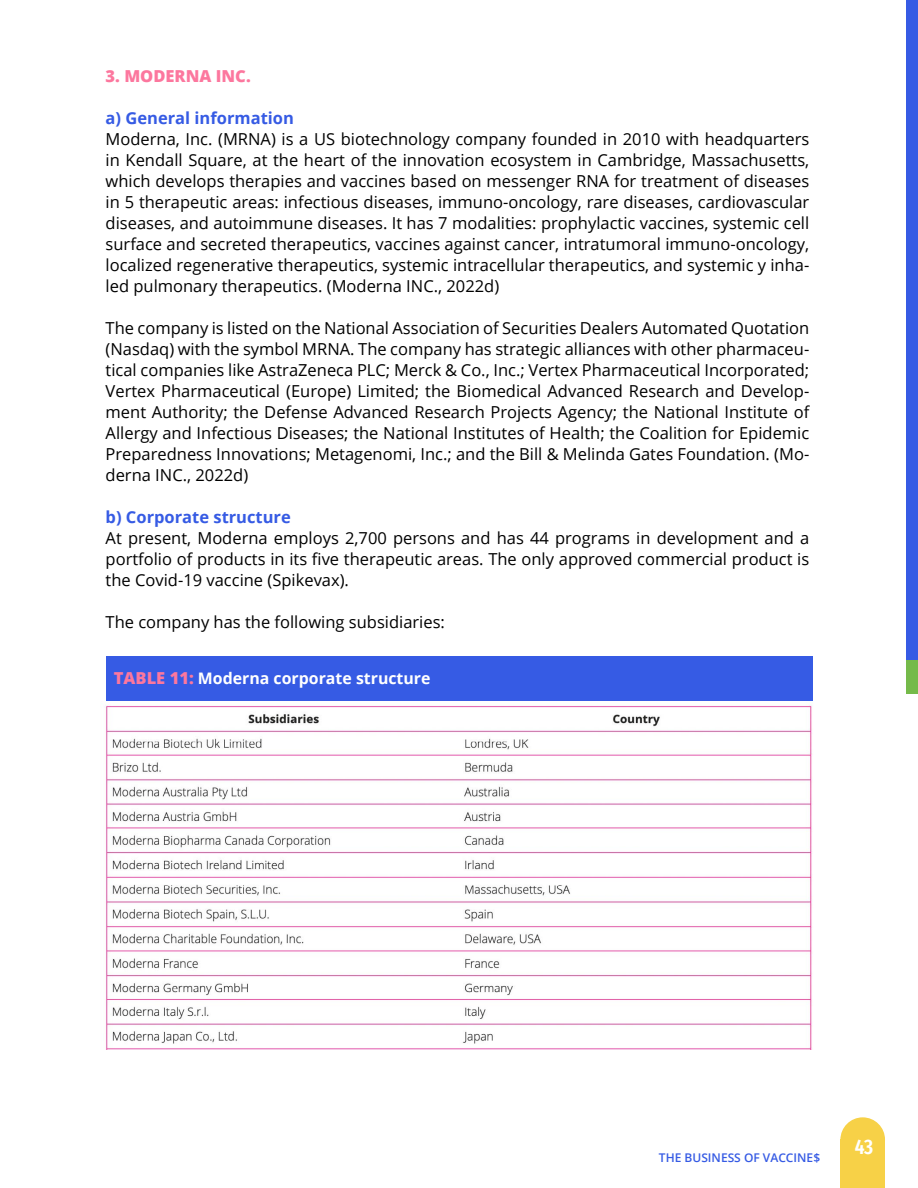
<style>
.page{position:relative;width:918px;height:1188px;background:#fff}
.page>*{position:absolute;margin:0;border:0;box-sizing:border-box;transform-origin:0 0}
.t1{font:600 extra-condensed 21px "Fira Sans";color:#fff}
.t2{font:16.5px/21px "Open Sans";color:#000;text-align:justify}
.t3{font:700 16.5px "Open Sans";color:#365be4}
.t4{font:800 16.5px "Open Sans";color:#fc779e}
.t5{font:700 15.9px "Open Sans";color:#fff}
.t6{font:600 12px "Open Sans";color:#365be4}
.s1{font-weight:800;font-size:16.5px;color:#fc779e}
</style>
<div class="page">
<div style="left:907px;top:0;width:11px;height:663px;background:#365be4"></div>
<div style="left:906px;top:660px;width:12px;height:33px;background:#75ba4a"></div>
<div style="left:840px;top:1117px;width:45px;height:45px;background:#f7d147;border-radius:50%"></div>
<div style="left:840px;top:1140px;width:45px;height:48px;background:#f7d147"></div>
<img style="left:104px;top:705px;width:708px;height:344px">
<div style="left:106px;top:657px;width:707px;height:44px;background:#365be4"></div>
<p class="t4" style="left:106px;top:64px;width:147px">3. MODERNA INC.</p>
<p class="t3" style="left:106px;top:106px;width:190px">a) General information</p>
<p class="t2" style="left:106px;top:128px;width:705px">Moderna, Inc. (MRNA) is a US biotechnology company founded in 2010 with headquarters in Kendall Square, at the heart of the innovation ecosystem in Cambridge, Massachusetts, which develops therapies and vaccines based on messenger RNA for treatment of diseases in 5 therapeutic areas: infectious diseases, immuno-oncology, rare diseases, cardiovascular diseases, and autoimmune diseases. It has 7 modalities: prophylactic vaccines, systemic cell surface and secreted therapeutics, vaccines against cancer, intratumoral immuno-oncology, localized regenerative therapeutics, systemic intracellular therapeutics, and systemic y inha&shy;led pulmonary therapeutics. (Moderna INC., 2022d)</p>
<p class="t2" style="left:106px;top:317px;width:705px">The company is listed on the National Association of Securities Dealers Automated Quotation (Nasdaq) with the symbol MRNA. The company has strategic alliances with other pharmaceu&shy;tical companies like AstraZeneca PLC; Merck &amp; Co., Inc.; Vertex Pharmaceutical Incorporated; Vertex Pharmaceutical (Europe) Limited; the Biomedical Advanced Research and Develop&shy;ment Authority; the Defense Advanced Research Projects Agency; the National Institute of Allergy and Infectious Diseases; the National Institutes of Health; the Coalition for Epidemic Preparedness Innovations; Metagenomi, Inc.; and the Bill &amp; Melinda Gates Foundation. (Mo&shy;derna INC., 2022d)</p>
<p class="t3" style="left:106px;top:505px;width:187px">b) Corporate structure</p>
<p class="t2" style="left:106px;top:527px;width:705px">At present, Moderna employs 2,700 persons and has 44 programs in development and a portfolio of products in its five therapeutic areas. The only approved commercial product is the Covid-19 vaccine (Spikevax).</p>
<p class="t2" style="left:106px;top:611px;width:341px">The company has the following subsidiaries:</p>
<p class="t5" style="left:114px;top:667px;width:318px"><span class="s1">TABLE 11:</span> Moderna corporate structure</p>
<p class="t6" style="left:659px;top:1150px;width:163px">THE BUSINESS OF VACCINE$</p>
<p class="t1" style="left:855px;top:1129px;width:20px">43</p>
</div>
